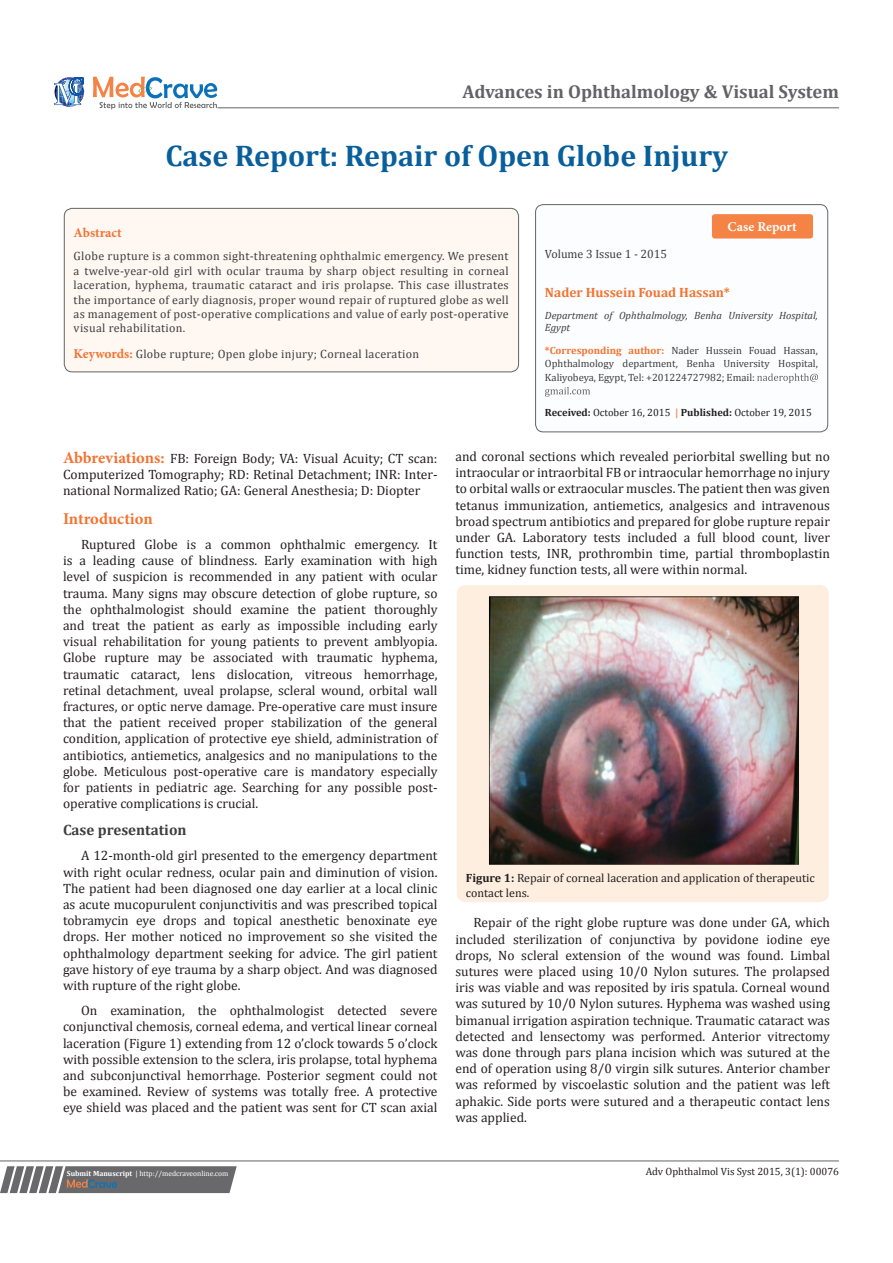
<style>
.page{position:relative;width:893px;height:1263px;background:#fff}
.page>*{position:absolute;margin:0;border:0;box-sizing:border-box;transform-origin:0 0}
.t1{font:700 30px "Cambria";color:#085f9c}
.t2{font:700 18.6px "Cambria";color:#636366}
.t3{font:700 16.5px "Minion Pro";letter-spacing:-.005em;color:#f37331}
.t4{font:700 15px "Cambria";color:#3e3e3f}
.t5{font:13.5px/16.2px "Cambria";color:#231f20;text-align:justify}
.t6{font:700 13.5px "Cambria";color:#f37331}
.t7{font:700 13.5px "Minion Pro";letter-spacing:.005em;color:#fff}
.t8{font:700 13.5px "Minion Pro";color:#f37331}
.t9{font:12px/14.4px "Cambria";letter-spacing:.025em;color:#3e3e3f;text-align:justify}
.t10{font:12px/14.4px "Cambria";color:#231f20}
.t11{font:12px "Cambria";color:#3e3e3f}
.t12{font:10.5px/13.5px "Cambria";color:#3e3e3f;text-align:justify}
.t13{font:10.5px "Cambria";color:#231f20}
.t14{font:italic 10.5px/12.6px "Cambria";color:#3e3e3f}
.t15{font:7.5px "Cambria";color:#fff}
.s1{font-family:"Minion Pro";font-weight:700;font-size:13.5px;color:#f37331}
.s2{font-weight:700;color:#f37331}
.s3{font-weight:700}
.s4{font-weight:700;color:#f58345}
.s5{font-family:"Minion Pro";font-weight:700;font-size:16.5px;color:#f37331}
</style>
<div class="page">
<svg style="left:54px;top:77px;width:30px;height:30px"></svg>
<svg style="left:93px;top:77px;width:124px;height:32px"></svg>
<div style="left:536px;top:205px;width:292px;height:227px;background:#fbfdfe;border-radius:8px"></div>
<svg style="left:757px;top:373px;width:61px;height:10px"></svg>
<svg style="left:545px;top:387px;width:45px;height:10px"></svg>
<div style="left:535px;top:204px;width:293px;height:228px;border:1px solid #626465;border-radius:8px"></div>
<svg style="left:0;top:1166px;width:237px;height:27px;background:#78787a"></svg>
<hr style="left:0;top:1161px;width:839px;height:1px;background:#626465">
<div style="left:457px;top:585px;width:372px;height:317px;background:#feeee0;border-radius:9px"></div>
<img style="left:489px;top:596px;width:310px;height:269px">
<hr style="left:218px;top:108px;width:621px;height:1px;background:#626465">
<div style="left:712px;top:214px;width:101px;height:25px;background:#f58345;border-radius:3px"></div>
<div style="left:64px;top:208px;width:455px;height:164px;background:#fef7f2;border-radius:8px"></div>
<div style="left:64px;top:208px;width:455px;height:164px;border:1px solid #626465;border-radius:8px"></div>
<p class="t2" style="left:463px;top:79px;width:378px">Advances in Ophthalmology &amp; Visual System</p>
<p class="t1" style="left:165px;top:135px;width:564px">Case Report: Repair of Open Globe Injury</p>
<p class="t8" style="left:74px;top:223px;width:50px">Abstract</p>
<p class="t9" style="left:74px;top:249px;width:437px">Globe rupture is a common sight-threatening ophthalmic emergency. We present a twelve-year-old girl with ocular trauma by sharp object resulting in corneal laceration, hyphema, traumatic cataract and iris prolapse. This case illustrates the importance of early diagnosis, proper wound repair of ruptured globe as well as management of post-operative complications and value of early post-operative visual rehabilitation.</p>
<p class="t9" style="left:74px;top:346px;width:347px"><span class="s1">Keywords:</span> Globe rupture; Open globe injury; Corneal laceration</p>
<p class="t7" style="left:728px;top:217px;width:71px">Case Report</p>
<p class="t11" style="left:545px;top:246px;width:124px">Volume 3 Issue 1 - 2015</p>
<p class="t6" style="left:545px;top:283px;width:186px">Nader Hussein Fouad Hassan*</p>
<p class="t14" style="left:545px;top:308px;width:274px">Department of Ophthalmology, Benha University Hospital,<br>Egypt</p>
<p class="t12" style="left:545px;top:343px;width:274px"><span class="s2">*Corresponding author:</span> Nader Hussein Fouad Hassan, Ophthalmology department, Benha University Hospital, Kaliyobeya, Egypt, Tel: +201224727982; Email:</p>
<p class="t13" style="left:545px;top:406px;width:268px"><span class="s3">Received:</span> October 16, 2015 <span class="s4">|</span> <span class="s3">Published:</span> October 19, 2015</p>
<p class="t5" style="left:63px;top:450px;width:376px"><span class="s5">Abbreviations:</span> FB: Foreign Body; VA: Visual Acuity; CT scan:<br>Computerized Tomography; RD: Retinal Detachment; INR: Inter&shy;national Normalized Ratio; GA: General Anesthesia; D: Diopter</p>
<p class="t3" style="left:63px;top:507px;width:91px">Introduction</p>
<p class="t5" style="left:63px;top:536px;width:376px;text-indent:18px">Ruptured Globe is a common ophthalmic emergency. It is a leading cause of blindness. Early examination with high level of suspicion is recommended in any patient with ocular trauma. Many signs may obscure detection of globe rupture, so the ophthalmologist should examine the patient thoroughly and treat the patient as early as impossible including early visual rehabilitation for young patients to prevent amblyopia.<br>Globe rupture may be associated with traumatic hyphema, traumatic cataract, lens dislocation, vitreous hemorrhage, retinal detachment, uveal prolapse, scleral wound, orbital wall fractures, or optic nerve damage. Pre-operative care must insure that the patient received proper stabilization of the general condition, application of protective eye shield, administration of antibiotics, antiemetics, analgesics and no manipulations to the globe. Meticulous post-operative care is mandatory especially for patients in pediatric age. Searching for any possible post&shy;operative complications is crucial.</p>
<p class="t4" style="left:63px;top:819px;width:125px">Case presentation</p>
<p class="t5" style="left:63px;top:848px;width:376px;text-indent:18px">A 12-month-old girl presented to the emergency department with right ocular redness, ocular pain and diminution of vision.<br>The patient had been diagnosed one day earlier at a local clinic as acute mucopurulent conjunctivitis and was prescribed topical tobramycin eye drops and topical anesthetic benoxinate eye drops. Her mother noticed no improvement so she visited the ophthalmology department seeking for advice. The girl patient gave history of eye trauma by a sharp object. And was diagnosed with rupture of the right globe.</p>
<p class="t5" style="left:63px;top:1002px;width:376px;text-indent:18px">On examination, the ophthalmologist detected severe conjunctival chemosis, corneal edema, and vertical linear corneal laceration (Figure 1) extending from 12 o’clock towards 5 o’clock with possible extension to the sclera, iris prolapse, total hyphema and subconjunctival hemorrhage. Posterior segment could not be examined. Review of systems was totally free. A protective eye shield was placed and the patient was sent for CT scan axial</p>
<p class="t5" style="left:455px;top:448px;width:376px">and coronal sections which revealed periorbital swelling but no intraocular or intraorbital FB or intraocular hemorrhage no injury to orbital walls or extraocular muscles. The patient then was given tetanus immunization, antiemetics, analgesics and intravenous broad spectrum antibiotics and prepared for globe rupture repair under GA. Laboratory tests included a full blood count, liver function tests, INR, prothrombin time, partial thromboplastin time, kidney function tests, all were within normal.</p>
<p class="t10" style="left:466px;top:871px;width:350px"><span class="s3">Figure 1:</span> Repair of corneal laceration and application of therapeutic contact lens.</p>
<p class="t5" style="left:455px;top:914px;width:376px;text-indent:18px">Repair of the right globe rupture was done under GA, which included sterilization of conjunctiva by povidone iodine eye drops, No scleral extension of the wound was found. Limbal sutures were placed using 10/0 Nylon sutures. The prolapsed iris was viable and was reposited by iris spatula. Corneal wound was sutured by 10/0 Nylon sutures. Hyphema was washed using bimanual irrigation aspiration technique. Traumatic cataract was detected and lensectomy was performed. Anterior vitrectomy was done through pars plana incision which was sutured at the end of operation using 8/0 virgin silk sutures. Anterior chamber was reformed by viscoelastic solution and the patient was left aphakic. Side ports were sutured and a therapeutic contact lens was applied.</p>
<p class="t15" style="left:67px;top:1169px;width:163px"><span class="s3">Submit Manuscript</span> | http://medcraveonline.com</p>
<p class="t13" style="left:646px;top:1165px;width:195px">Adv Ophthalmol Vis Syst 2015, 3(1): 00076</p>
</div>
